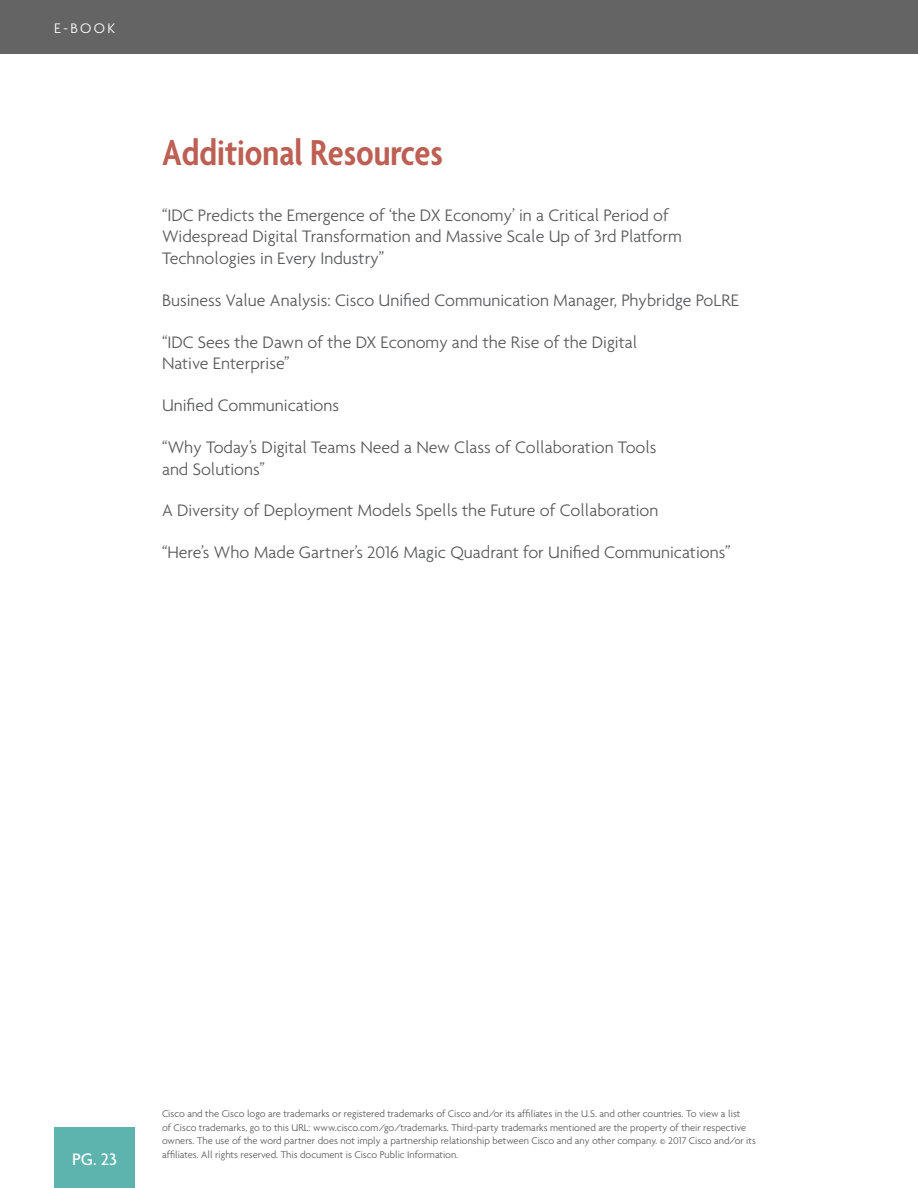
<style>
.page{position:relative;width:918px;height:1188px;background:#fff}
.page>*{position:absolute;margin:0;border:0;box-sizing:border-box;transform-origin:0 0}
.t1{font:600 condensed 39px "Agenda";color:#bd5f52}
.t2{font:300 18px/21.6px "Agenda";color:#58595b}
.t3{font:500 18px "Agenda";color:#fff}
.t4{font:300 15px "Agenda";color:#fff}
.t5{font:300 10.5px/13.5px "Agenda";color:#58595b}
</style>
<div class="page">
<div style="left:0;top:0;width:918px;height:54px;background:#646464"></div>
<div style="left:54px;top:1128px;width:81px;height:60px;background:#5db3ad"></div>
<p class="t4" style="left:54px;top:19px;width:61px">E-BOOK</p>
<h1 class="t1" style="left:162px;top:130px;width:282px">Additional Resources</h1>
<p class="t2" style="left:162px;top:204px;width:521px">“IDC Predicts the Emergence of ‘the DX Economy’ in a Critical Period of<br>Widespread Digital Transformation and Massive Scale Up of 3rd Platform<br>Technologies in Every Industry”</p>
<p class="t2" style="left:162px;top:289px;width:579px">Business Value Analysis: Cisco Unified Communication Manager, Phybridge PoLRE</p>
<p class="t2" style="left:162px;top:331px;width:477px">“IDC Sees the Dawn of the DX Economy and the Rise of the Digital<br>Native Enterprise”</p>
<p class="t2" style="left:162px;top:394px;width:179px">Unified Communications</p>
<p class="t2" style="left:162px;top:436px;width:496px">“Why Today’s Digital Teams Need a New Class of Collaboration Tools and Solutions”</p>
<p class="t2" style="left:162px;top:500px;width:498px">A Diversity of Deployment Models Spells the Future of Collaboration</p>
<p class="t2" style="left:162px;top:541px;width:570px">“Here’s Who Made Gartner’s 2016 Magic Quadrant for Unified Communications”</p>
<p class="t3" style="left:72px;top:1148px;width:46px">PG. 23</p>
<p class="t5" style="left:162px;top:1107px;width:595px">Cisco and the Cisco logo are trademarks or registered trademarks of Cisco and/or its affiliates in the U.S. and other countries. To view a list<br>of Cisco trademarks, go to this URL: www.cisco.com/go/trademarks. Third-party trademarks mentioned are the property of their respective owners. The use of the word partner does not imply a partnership relationship between Cisco and any other company. © 2017 Cisco and/or its affiliates. All rights reserved. This document is Cisco Public Information.</p>
</div>
